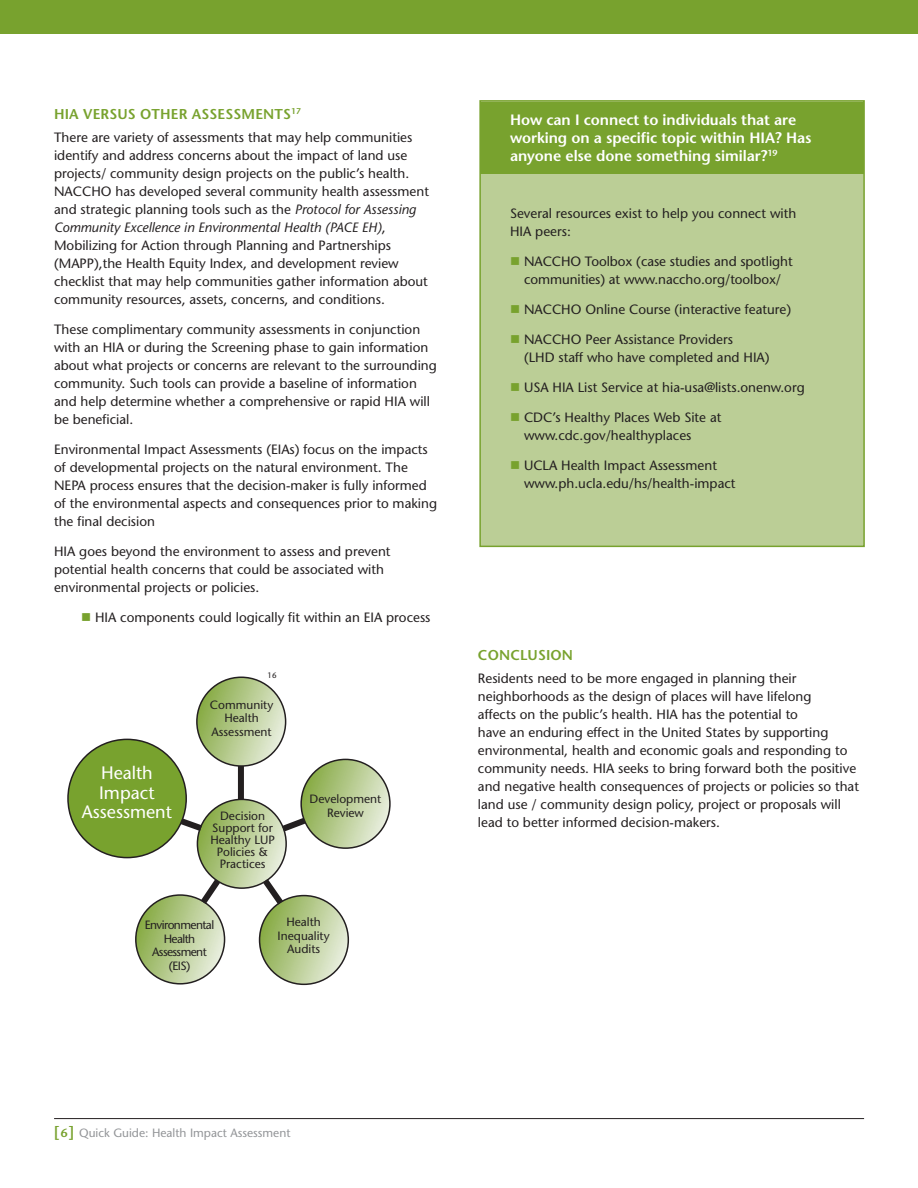
<style>
.page{position:relative;width:918px;height:1188px;background:#fff}
.page>*{position:absolute;margin:0;border:0;box-sizing:border-box;transform-origin:0 0}
.t1{font:18px/19.5px "Stone Sans";color:#fff;text-align:center}
.t2{font:600 15px/18px "Stone Sans";letter-spacing:-.005em;color:#fff}
.t3{font:600 14.25px "Stone Sans";letter-spacing:.01em;color:#78a22e}
.t4{font:13.5px/18px "Stone Sans";color:#231f20}
.t5{font:12px/13.5px "Stone Sans";color:#231f20;text-align:center}
.t6{font:12px "Stone Sans";color:#939598}
.t7{font:12px/13.5px "Stone Sans";letter-spacing:-.05em;color:#231f20;text-align:center}
.t8{font:7.8px "Stone Sans";color:#231f20}
.s1{font-style:italic}
.s2{color:#78a22e}
.s3{font-weight:600;font-size:15px;color:#78a22e}
.s4{font-weight:600;color:#78a22e}
</style>
<div class="page">
<div style="left:0;top:0;width:918px;height:34px;background:#78a22e"></div>
<hr style="left:54px;top:1118px;width:810px;height:1px;background:#231f20">
<div style="left:480px;top:101px;width:384px;height:445px;background:#bbce96"></div>
<div style="left:479px;top:100px;width:386px;height:447px;border:2px solid #78a22e"></div>
<div style="left:480px;top:102px;width:384px;height:72px;background:#78a22e"></div>
<svg style="left:197px;top:677px;width:89px;height:89px;background:#b3c78d"></svg>
<div style="left:196px;top:677px;width:90px;height:90px;border:2px solid #231f20;border-radius:50%"></div>
<svg style="left:301px;top:759px;width:89px;height:89px;background:#b6ca92"></svg>
<div style="left:300px;top:759px;width:91px;height:90px;border:2px solid #231f20;border-radius:50%"></div>
<svg style="left:260px;top:896px;width:88px;height:88px;background:#b7ca92"></svg>
<div style="left:259px;top:895px;width:90px;height:90px;border:2px solid #231f20;border-radius:50%"></div>
<svg style="left:136px;top:895px;width:89px;height:89px;background:#b4c88e"></svg>
<div style="left:135px;top:894px;width:90px;height:91px;border:2px solid #231f20;border-radius:50%"></div>
<svg style="left:172px;top:760px;width:140px;height:151px"></svg>
<div style="left:68px;top:739px;width:118px;height:119px;background:#78a22e;border-radius:50%"></div>
<div style="left:67px;top:739px;width:120px;height:119px;border:2px solid #231f20;border-radius:50%"></div>
<p class="t3" style="left:54px;top:109px;width:248px">HIA VERSUS OTHER ASSESSMENTS<sup>17</sup></p>
<p class="t4" style="left:54px;top:129px;width:376px">There are variety of assessments that may help communities identify and address concerns about the impact of land use projects/ community design projects on the public’s health.<br>NACCHO has developed several community health assessment and strategic planning tools such as the <span class="s1">Protocol for Assessing Community Excellence in Environmental Health (PACE EH)</span>, Mobilizing for Action through Planning and Partnerships (MAPP),the Health Equity Index, and development review checklist that may help communities gather information about community resources, assets, concerns, and conditions.</p>
<p class="t4" style="left:54px;top:321px;width:384px">These complimentary community assessments in conjunction with an HIA or during the Screening phase to gain information about what projects or concerns are relevant to the surrounding community. Such tools can provide a baseline of information and help determine whether a comprehensive or rapid HIA will be beneficial.</p>
<p class="t4" style="left:54px;top:441px;width:384px">Environmental Impact Assessments (EIAs) focus on the impacts of developmental projects on the natural environment. The NEPA process ensures that the decision-maker is fully informed of the environmental aspects and consequences prior to making the final decision</p>
<p class="t4" style="left:54px;top:543px;width:338px">HIA goes beyond the environment to assess and prevent potential health concerns that could be associated with environmental projects or policies.</p>
<p class="t4" style="left:81px;top:609px;width:351px"><span class="s2">■</span> HIA components could logically fit within an EIA process</p>
<p class="t8" style="left:268px;top:673px;width:11px">16</p>
<h1 class="t1" style="left:82px;top:765px;width:92px">Health<br>Impact<br>Assessment</h1>
<p class="t5" style="left:210px;top:699px;width:65px">Community<br>Health<br>Assessment</p>
<p class="t5" style="left:210px;top:811px;width:66px;line-height:12px">Decision<br>Support for<br>Healthy LUP<br>Policies &amp;<br>Practices</p>
<p class="t5" style="left:310px;top:793px;width:73px">Development<br>Review</p>
<p class="t7" style="left:145px;top:920px;width:71px">Environmental<br>Health<br>Assessment (EIS)</p>
<p class="t5" style="left:278px;top:917px;width:54px">Health<br>Inequality<br>Audits</p>
<p class="t2" style="left:510px;top:112px;width:303px">How can I connect to individuals that are working on a specific topic within HIA? Has anyone else done something similar?<sup>19</sup></p>
<p class="t4" style="left:510px;top:206px;width:288px">Several resources exist to help you connect with<br>HIA peers:</p>
<p class="t4" style="left:510px;top:254px;width:284px;text-align:center"><span class="s2">■</span> NACCHO Toolbox (case studies and spotlight communities) at www.naccho.org/toolbox/</p>
<p class="t4" style="left:510px;top:302px;width:283px"><span class="s2">■</span> NACCHO Online Course (interactive feature)</p>
<p class="t4" style="left:524px;top:332px;width:247px;text-indent:-14px"><span class="s2">■</span> NACCHO Peer Assistance Providers<br>(LHD staff who have completed and HIA)</p>
<p class="t4" style="left:510px;top:380px;width:296px"><span class="s2">■</span> USA HIA List Service at hia-usa@lists.onenw.org</p>
<p class="t4" style="left:524px;top:410px;width:199px;text-indent:-14px"><span class="s2">■</span> CDC’s Healthy Places Web Site at www.cdc.gov/healthyplaces</p>
<p class="t4" style="left:524px;top:458px;width:213px;text-indent:-14px"><span class="s2">■</span> UCLA Health Impact Assessment www.ph.ucla.edu/hs/health-impact</p>
<p class="t3" style="left:478px;top:650px;width:97px">CONCLUSION</p>
<p class="t4" style="left:478px;top:671px;width:383px">Residents need to be more engaged in planning their neighborhoods as the design of places will have lifelong<br>affects on the public’s health. HIA has the potential to<br>have an enduring effect in the United States by supporting environmental, health and economic goals and responding to community needs. HIA seeks to bring forward both the positive and negative health consequences of projects or policies so that land use / community design policy, project or proposals will lead to better informed decision-makers.</p>
<p class="t6" style="left:54px;top:1128px;width:238px"><span class="s3">[</span><span class="s4">6</span><span class="s3">]</span> Quick Guide: Health Impact Assessment</p>
</div>
